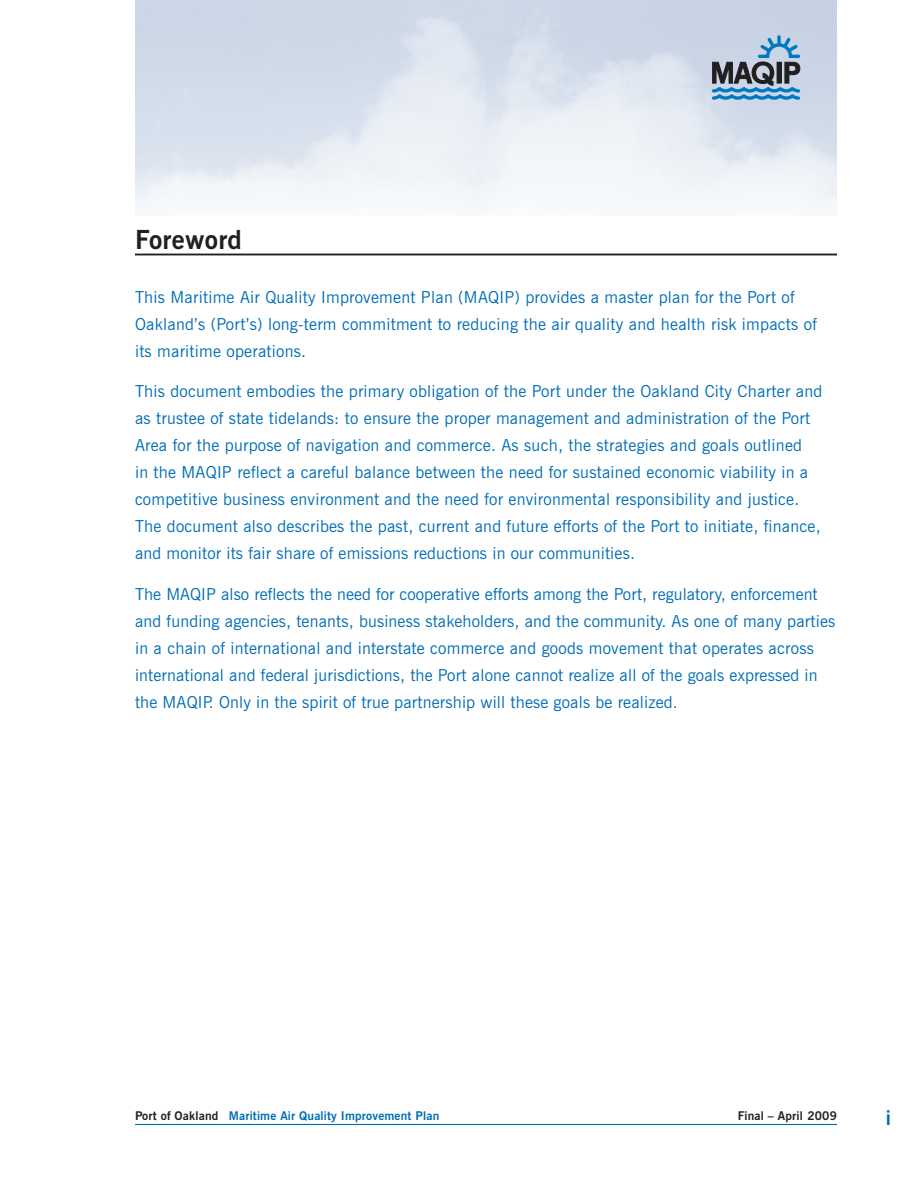
<style>
.page{position:relative;width:918px;height:1188px;background:#fff}
.page>*{position:absolute;margin:0;border:0;box-sizing:border-box;transform-origin:0 0}
.t1{font:700 26.25px "News Gothic BT";letter-spacing:.01em;color:#231f20}
.t2{font:700 20.25px "News Gothic BT";color:#006db6}
.t3{font:16.5px/27px "News Gothic BT";letter-spacing:.015em;color:#006db6}
.t4{font:700 12px "News Gothic BT";letter-spacing:.015em;color:#006db6}
.t5{font:700 12px "News Gothic BT";letter-spacing:.015em;color:#231f20}
.s1{color:#231f20}
</style>
<div class="page">
<svg style="left:777px;top:35px;width:4px;height:11px"></svg>
<svg style="left:712px;top:38px;width:88px;height:62px;background:#829db4"></svg>
<hr style="left:135px;top:254px;width:702px;height:1px;background:#231f20">
<hr style="left:135px;top:1124px;width:702px;height:1px;background:#006db6">
<h1 class="t1" style="left:135px;top:229px;width:108px">Foreword</h1>
<p class="t3" style="left:135px;top:285px;width:683px">This Maritime Air Quality Improvement Plan (MAQIP) provides a master plan for the Port of<br>Oakland’s (Port’s) long-term commitment to reducing the air quality and health risk impacts of its maritime operations.</p>
<p class="t3" style="left:135px;top:379px;width:689px">This document embodies the primary obligation of the Port under the Oakland City Charter and as trustee of state tidelands: to ensure the proper management and administration of the Port Area for the purpose of navigation and commerce. As such, the strategies and goals outlined<br>in the MAQIP reflect a careful balance between the need for sustained economic viability in a competitive business environment and the need for environmental responsibility and justice.<br>The document also describes the past, current and future efforts of the Port to initiate, finance, and monitor its fair share of emissions reductions in our communities.</p>
<p class="t3" style="left:135px;top:582px;width:702px">The MAQIP also reflects the need for cooperative efforts among the Port, regulatory, enforcement and funding agencies, tenants, business stakeholders, and the community. As one of many parties in a chain of international and interstate commerce and goods movement that operates across international and federal jurisdictions, the Port alone cannot realize all of the goals expressed in the MAQIP. Only in the spirit of true partnership will these goals be realized.</p>
<p class="t4" style="left:135px;top:1111px;width:306px"><span class="s1">Port of Oakland</span> Maritime Air Quality Improvement Plan</p>
<p class="t5" style="left:738px;top:1111px;width:101px">Final – April 2009</p>
<p class="t2" style="left:886px;top:1110px;width:7px">i</p>
</div>
